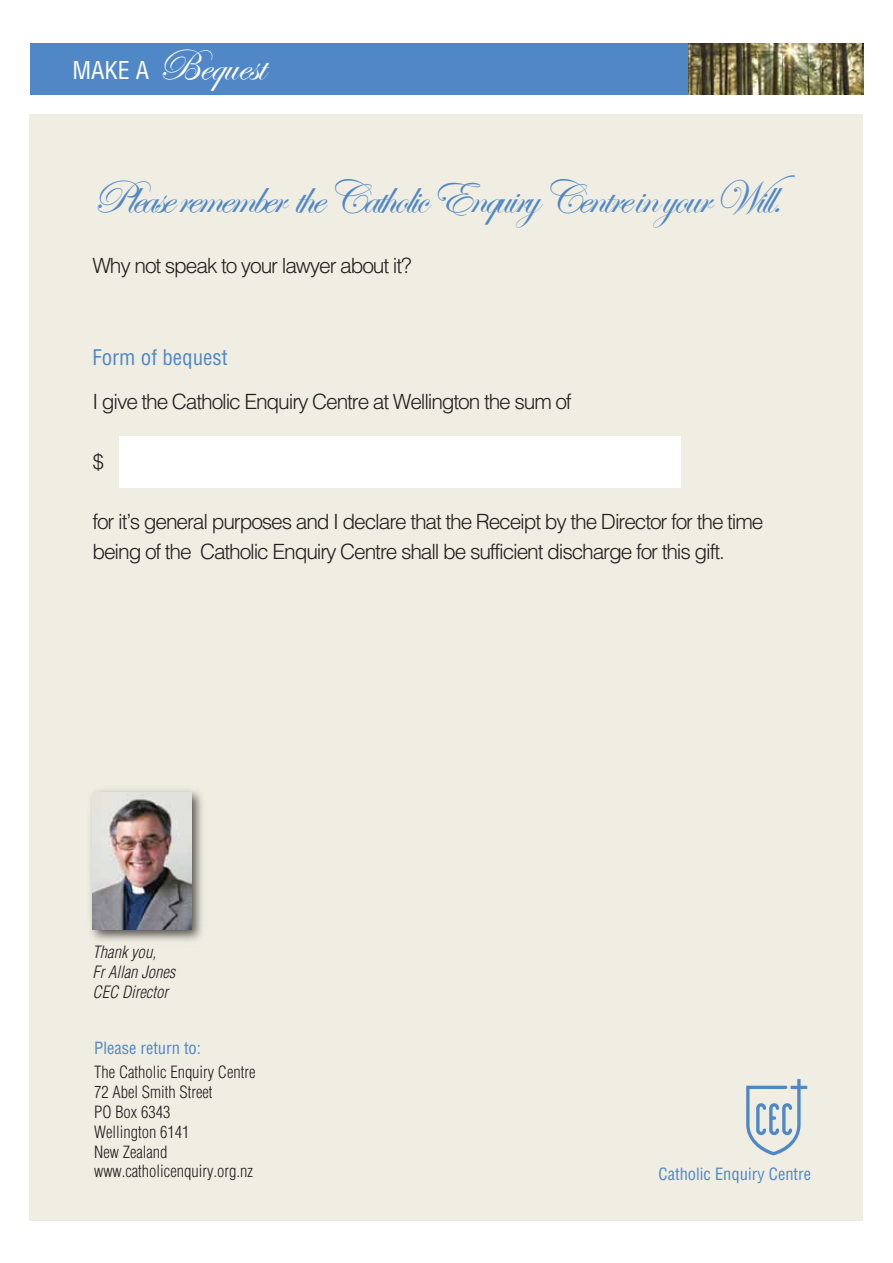
<style>
.page{position:relative;width:893px;height:1263px;background:#fff}
.page>*{position:absolute;margin:0;border:0;box-sizing:border-box;transform-origin:0 0}
.t1{font:48px "Edwardian Script ITC";letter-spacing:-.055em;color:#5087c7}
.t2{font:45px "Edwardian Script ITC";color:#fff}
.t3{font:300 21px/30px "Helvetica";letter-spacing:-.055em;color:#231f20}
.t4{font:condensed 21px "Helvetica";color:#5087c7}
.t5{font:italic 300 condensed 16.65px/20px "Helvetica";color:#231f20}
.t6{font:300 condensed 16.5px/19.8px "Helvetica";color:#231f20}
.t7{font:condensed 16.5px "Helvetica";color:#5087c7}
.s1{font-family:"Helvetica";font-stretch:condensed;font-size:24px}
</style>
<div class="page">
<div style="left:30px;top:114px;width:833px;height:1106px;background:#f0eee2"></div>
<div style="left:30px;top:44px;width:820px;height:51px;background:#5087c7"></div>
<img style="left:688px;top:44px;width:175px;height:51px">
<svg style="left:746px;top:1079px;width:61px;height:76px"></svg>
<img style="left:90px;top:790px;width:112px;height:151px">
<img style="left:93px;top:792px;width:98px;height:137px">
<div style="left:120px;top:436px;width:561px;height:51px;background:#fff"></div>
<h2 class="t2" style="left:72px;top:40px;width:194px"><span class="s1">MAKE A</span> Bequest</h2>
<h1 class="t1" style="left:92px;top:171px;width:704px">Please remember the Catholic Enquiry Centre in your Will.</h1>
<p class="t3" style="left:92px;top:250px;width:321px">Why not speak to your lawyer about it?</p>
<p class="t4" style="left:92px;top:344px;width:137px">Form of bequest</p>
<p class="t3" style="left:92px;top:386px;width:481px">I give the Catholic Enquiry Centre at Wellington the sum of</p>
<p class="t3" style="left:92px;top:446px;width:13px">$</p>
<p class="t3" style="left:92px;top:506px;width:672px">for it’s general purposes and I declare that the Receipt by the Director for the time being of the Catholic Enquiry Centre shall be sufficient discharge for this gift.</p>
<p class="t5" style="left:93px;top:941px;width:84px">Thank you,<br>Fr Allan Jones<br>CEC Director</p>
<p class="t7" style="left:94px;top:1037px;width:108px">Please return to:</p>
<p class="t6" style="left:94px;top:1062px;width:163px">The Catholic Enquiry Centre<br>72 Abel Smith Street<br>PO Box 6343<br>Wellington 6141<br>New Zealand www.catholicenquiry.org.nz</p>
<p class="t7" style="left:659px;top:1164px;width:154px">Catholic Enquiry Centre</p>
</div>
